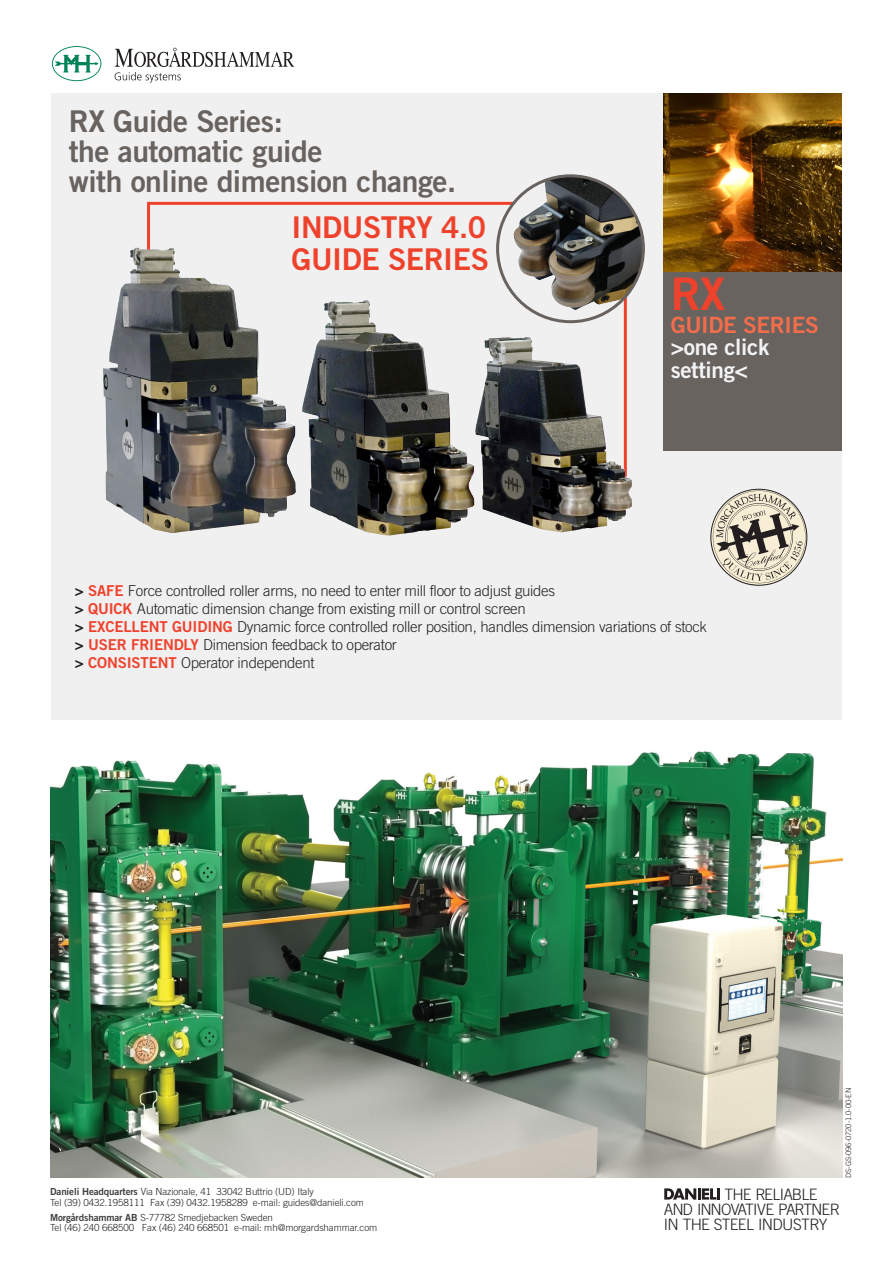
<style>
.page{position:relative;width:893px;height:1263px;background:#fff}
.page>*{position:absolute;margin:0;border:0;box-sizing:border-box;transform-origin:0 0}
.t1{font:45px "Trade Gothic LT Std Bd 2";color:#ef422d}
.t2{font:700 33px/33.6px "Arial";color:#ef3524}
.t3{font:30px/30px "Trade Gothic LT Std Bd 2";letter-spacing:-.015em;color:#69635f}
.t4{font:30px/31.7px "Trade Gothic LT Std Bd 2";letter-spacing:-.015em;color:#ef422d}
.t5{font:22.5px/22.5px "Trade Gothic LT Std Bd 2";letter-spacing:-.015em;color:#f2f3f4}
.t6{font:22.5px "Trade Gothic LT Std Bd 2";letter-spacing:-.015em;color:#f26d4c}
.t7{font:300 15.75px/14.9px "Trade Gothic LT Std";letter-spacing:-.05em;color:#231f20}
.t8{font:300 15px/18px "Trade Gothic LT Std";letter-spacing:-.02em;color:#231f20}
.t9{font:300 9.75px/10.5px "Trade Gothic LT Std";letter-spacing:-.01em;color:#231f20}
.t10{font:300 7.5px "Trade Gothic LT Std";letter-spacing:-.01em;color:#231f20}
.s1{font-family:"Trade Gothic LT Std Bd 2";font-weight:400}
.s2{font-family:"Trade Gothic LT Std Bd 2";font-weight:400;color:#ef422d}
.s3{font-family:"Trade Gothic LT Std Bd 2";font-weight:400;color:#3e3e3f}
</style>
<div class="page">
<div style="left:51px;top:93px;width:791px;height:1085px;background:#f0f0f0"></div>
<svg style="left:52px;top:46px;width:49px;height:35px"></svg>
<svg style="left:115px;top:48px;width:179px;height:35px"></svg>
<svg style="left:664px;top:1188px;width:56px;height:11px"></svg>
<img style="left:50px;top:720px;width:792px;height:458px">
<img style="left:663px;top:94px;width:179px;height:178px">
<div style="left:663px;top:272px;width:179px;height:179px;background:#69635f"></div>
<img style="left:710px;top:489px;width:97px;height:96px">
<svg style="left:147px;top:201px;width:481px;height:297px"></svg>
<div style="left:498px;top:176px;width:145px;height:146px;background:#f0f0f0;border-radius:50%"></div>
<img style="left:513px;top:178px;width:130px;height:132px">
<div style="left:496px;top:174px;width:149px;height:149px;border:3px solid #69635f;border-radius:50%"></div>
<img style="left:103px;top:247px;width:193px;height:286px">
<h3 class="t3" style="left:69px;top:106px;width:389px">RX Guide Series:<br>the automatic guide<br>with online dimension change.</h3>
<h2 class="t2" style="left:246px;top:210px;width:236px">INDUSTRY 4.0<br>GUIDE SERIES</h2>
<h3 class="t4" style="left:292px;top:211px;width:199px">INDUSTRY 4.0<br>GUIDE SERIES</h3>
<h1 class="t1" style="left:671px;top:266px;width:56px">RX</h1>
<h3 class="t6" style="left:671px;top:311px;width:150px">GUIDE SERIES</h3>
<h3 class="t5" style="left:671px;top:336px;width:100px">&gt;one click setting&lt;</h3>
<p class="t8" style="left:75px;top:582px;width:634px"><span class="s1">&gt;</span> <span class="s2">SAFE</span> Force controlled roller arms, no need to enter mill floor to adjust guides<br><span class="s1">&gt;</span> <span class="s2">QUICK</span> Automatic dimension change from existing mill or control screen<br><span class="s1">&gt;</span> <span class="s2">EXCELLENT GUIDING</span> Dynamic force controlled roller position, handles dimension variations of stock <span class="s1">&gt;</span> <span class="s2">USER FRIENDLY</span> Dimension feedback to operator<br><span class="s1">&gt;</span> <span class="s2">CONSISTENT</span> Operator independent</p>
<p class="t10" style="left:844px;top:1178px;width:91px;rotate:-90deg">DS-GS-096-0720-1.0-00-EN</p>
<p class="t9" style="left:50px;top:1186px;width:315px"><span class="s3">Danieli Headquarters</span> Via Nazionale, 41 33042 Buttrio (UD) Italy<br>Tel (39) 0432.1958111 Fax (39) 0432.1958289 e-mail: guides@danieli.com</p>
<p class="t9" style="left:50px;top:1212px;width:329px"><span class="s3">Morgårdshammar AB</span> S-77782 Smedjebacken Sweden<br>Tel (46) 240 668500 Fax (46) 240 668501 e-mail: mh@morgardshammar.com</p>
<p class="t7" style="left:664px;top:1186px;width:178px;text-indent:61px">THE RELIABLE<br>AND INNOVATIVE PARTNER<br>IN THE STEEL INDUSTRY</p>
</div>
